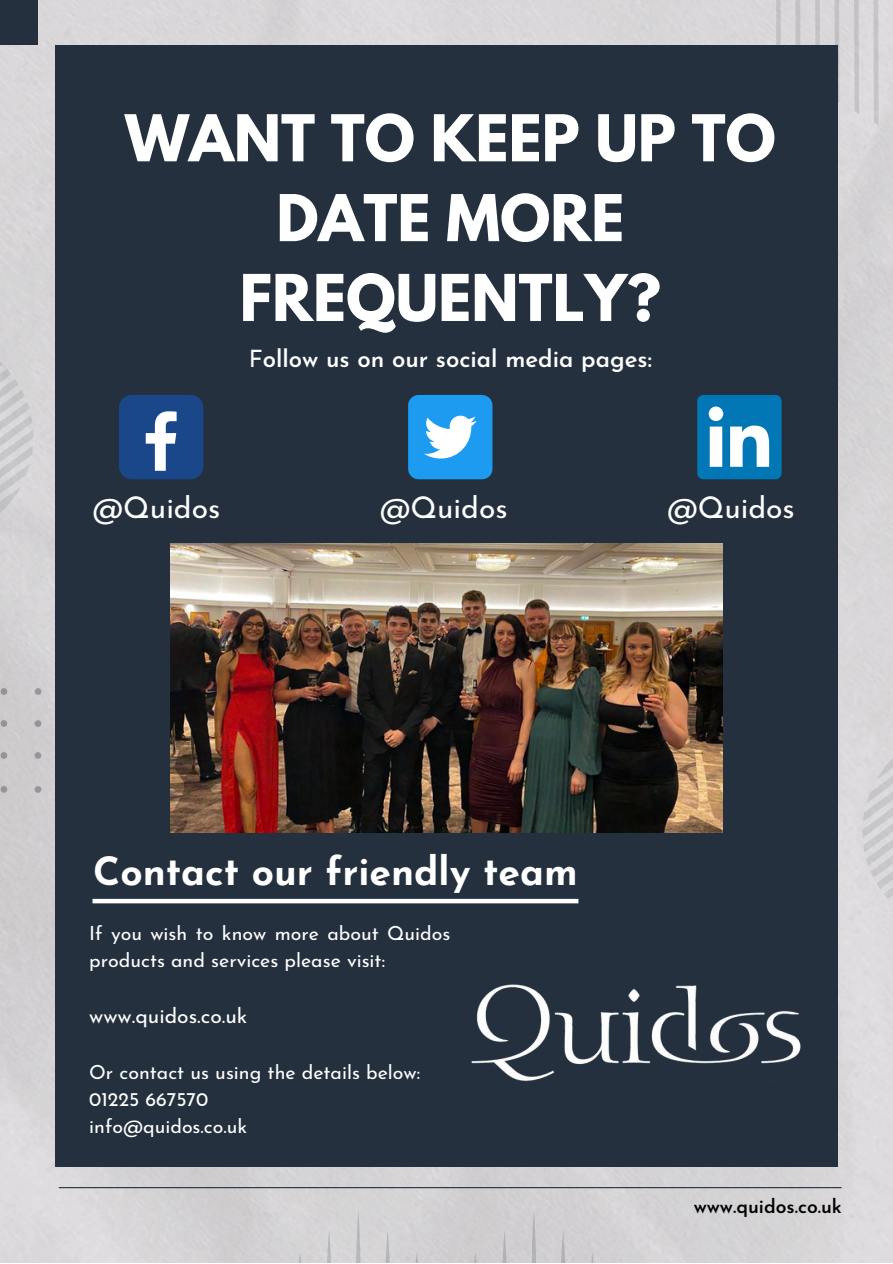
<style>
.page{position:relative;width:893px;height:1264px;background:#fff}
.page>*{position:absolute;margin:0;border:0;box-sizing:border-box;transform-origin:0 0}
.t1{font:700 57.15px/79.8px "League Spartan";color:#fff;text-align:center}
.t2{font:700 39px "Josefin Sans";color:#fff}
.t3{font:30px "Josefin Sans";color:#fff}
.t4{font:600 24px "Josefin Sans";color:#fff}
.t5{font:21px "Josefin Sans";color:#fff}
.t6{font:19.5px/27px "Josefin Sans";color:#fff}
.t7{font:600 19.35px "Josefin Sans";color:#000}
.s1{font-weight:400}
</style>
<div class="page">
<img style="left:0;top:0;width:892px;height:1262px">
<hr style="left:59px;top:1186px;width:782px;height:2px;background:#24303e">
<svg style="left:775px;top:0;width:117px;height:168px;background:#d4d3d5"></svg>
<svg style="left:0;top:294px;width:55px;height:287px;background:#d3d2d4"></svg>
<svg style="left:837px;top:687px;width:55px;height:288px;background:#d6d4d7"></svg>
<div style="left:268px;top:1209px;width:356px;height:53px;background:#d2d0d3"></div>
<svg style="left:0;top:688px;width:41px;height:104px;background:#c9c7c9"></svg>
<div style="left:0;top:0;width:38px;height:45px;background:#24303e"></div>
<div style="left:55px;top:45px;width:782px;height:1121px;background:#24303e"></div>
<div style="left:697px;top:395px;width:84px;height:84px;background:#0177b5;border-radius:6px"></div>
<svg style="left:708px;top:406px;width:61px;height:61px"></svg>
<div style="left:408px;top:395px;width:84px;height:84px;background:#1d9bf0;border-radius:11px"></div>
<svg style="left:424px;top:415px;width:52px;height:43px"></svg>
<div style="left:119px;top:395px;width:84px;height:84px;background:#1a4789;border-radius:13px"></div>
<svg style="left:146px;top:411px;width:31px;height:60px"></svg>
<img style="left:472px;top:984px;width:329px;height:97px">
<div style="left:92px;top:898px;width:486px;height:5px;background:#fff"></div>
<img style="left:170px;top:543px;width:552px;height:289px">
<h1 class="t1" style="left:125px;top:106px;width:652px">WANT TO KEEP UP TO<br>DATE MORE<br>FREQUENTLY?</h1>
<p class="t4" style="left:249px;top:349px;width:405px"><span class="s1">F</span>ollow us on our social media pages:</p>
<h3 class="t3" style="left:92px;top:495px;width:129px">@Quidos</h3>
<h3 class="t3" style="left:380px;top:495px;width:129px">@Quidos</h3>
<h3 class="t3" style="left:667px;top:495px;width:129px">@Quidos</h3>
<h2 class="t2" style="left:93px;top:855px;width:486px">Contact our friendly team</h2>
<p class="t6" style="left:89px;top:921px;width:363px">If you wish to know more about Quidos products and services please visit:</p>
<p class="t5" style="left:89px;top:1007px;width:160px">www.quidos.co.uk</p>
<p class="t6" style="left:89px;top:1060px;width:332px">Or contact us using the details below:<br>01225 667570<br>info@quidos.co.uk</p>
<p class="t7" style="left:693px;top:1198px;width:150px">www.quidos.co.uk</p>
</div>
